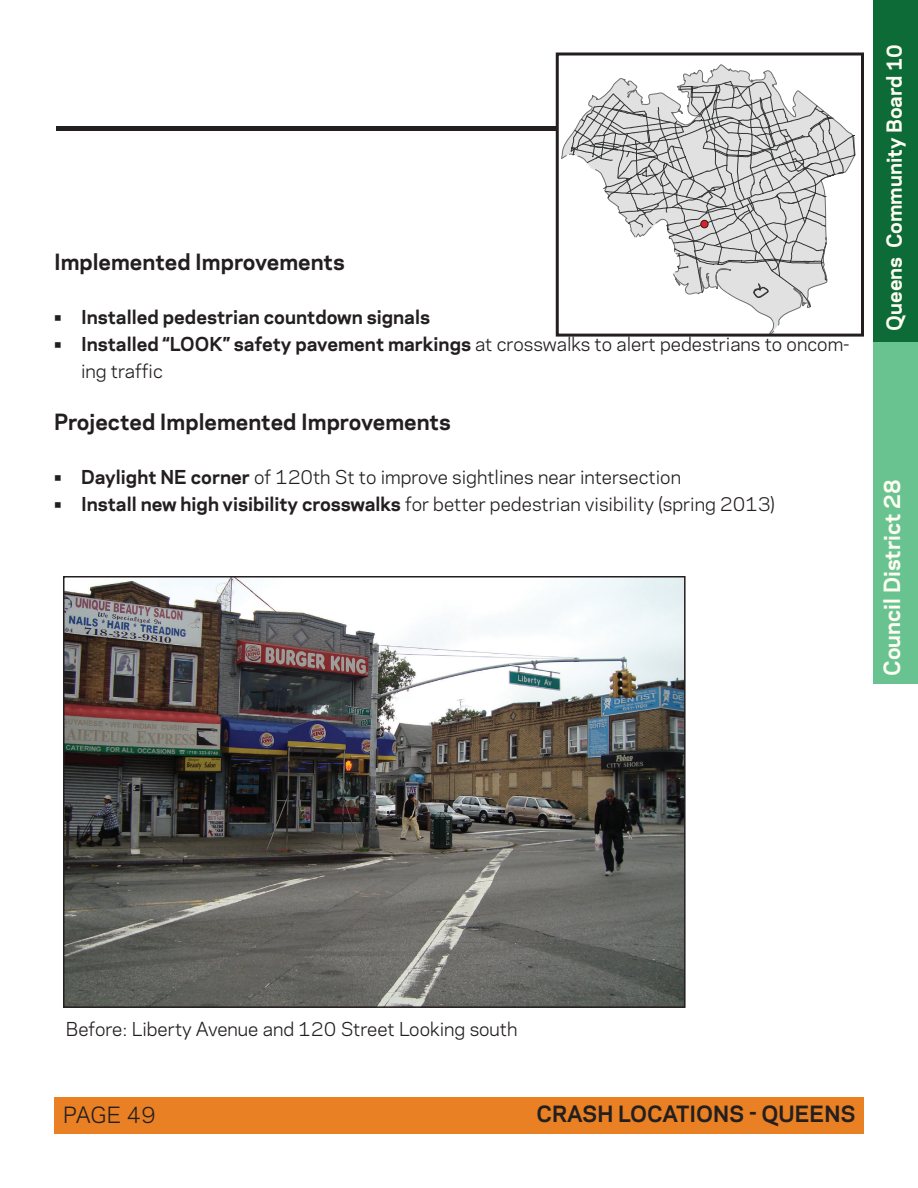
<style>
.page{position:relative;width:918px;height:1188px;background:#fff}
.page>*{position:absolute;margin:0;border:0;box-sizing:border-box;transform-origin:0 0}
.t1{font:700 21px "Galaxie Polaris";color:#231f20}
.t2{font:700 21px "Galaxie Polaris";color:#fffef2}
.t3{font:21px "Galaxie Polaris";letter-spacing:-.01em;color:#231f20}
.t4{font:700 19.5px "Galaxie Polaris";color:#fffef2}
.t5{font:18px/27px "Galaxie Polaris";color:#231f20}
.t6{font:700 18px "Galaxie Polaris";color:#231f20}
.s1{font-weight:700}
</style>
<div class="page">
<div style="left:873px;top:0;width:45px;height:342px;background:#0d6b38"></div>
<div style="left:873px;top:342px;width:45px;height:342px;background:#69c391"></div>
<div style="left:54px;top:1098px;width:810px;height:36px;background:#e98023"></div>
<svg style="left:617px;top:64px;width:159px;height:17px"></svg>
<svg style="left:561px;top:81px;width:295px;height:252px"></svg>
<div style="left:701px;top:220px;width:7px;height:8px;background:#e61e24;border-radius:50%"></div>
<div style="left:701px;top:220px;width:7px;height:8px;border:1px solid #211e1e;border-radius:50%"></div>
<div style="left:556px;top:52px;width:308px;height:285px;border:3px solid #231f20"></div>
<div style="left:56px;top:126px;width:500px;height:5px;background:#231f20"></div>
<img style="left:66px;top:579px;width:617px;height:426px">
<div style="left:63px;top:576px;width:623px;height:432px;border:2px solid #231f20"></div>
<p class="t1" style="left:54px;top:246px;width:292px">I mplemented I mprovements</p>
<p class="t6" style="left:54px;top:303px;width:378px">• I nstalled pedestrian countdown signals</p>
<p class="t5" style="left:81px;top:329px;width:770px;text-indent:-27px"><span class="s1">• I nstalled “LOO K” safety pavement markings</span> at crosswalks to alert pedestrians to oncom&shy;ing traffic</p>
<p class="t1" style="left:54px;top:406px;width:398px">Projected I mplemented I mprovements</p>
<p class="t5" style="left:54px;top:463px;width:629px"><span class="s1">• Daylight NE corner</span> of 120th St to improve sightlines near intersection</p>
<p class="t5" style="left:54px;top:490px;width:722px"><span class="s1">• I nstall new high visibility crosswalks</span> for better pedestrian visibility (spring 2013)</p>
<p class="t4" style="left:880px;top:331px;width:289px;rotate:-90deg">Queens Community Board 10</p>
<p class="t2" style="left:876px;top:676px;width:198px;rotate:-90deg">Council District 28</p>
<p class="t5" style="left:66px;top:1015px;width:453px">Before: Liberty Avenue and 120 Street Looking south</p>
<p class="t3" style="left:63px;top:1100px;width:94px">Page 49</p>
<p class="t1" style="left:537px;top:1098px;width:321px">Crash locations - Queens</p>
</div>
